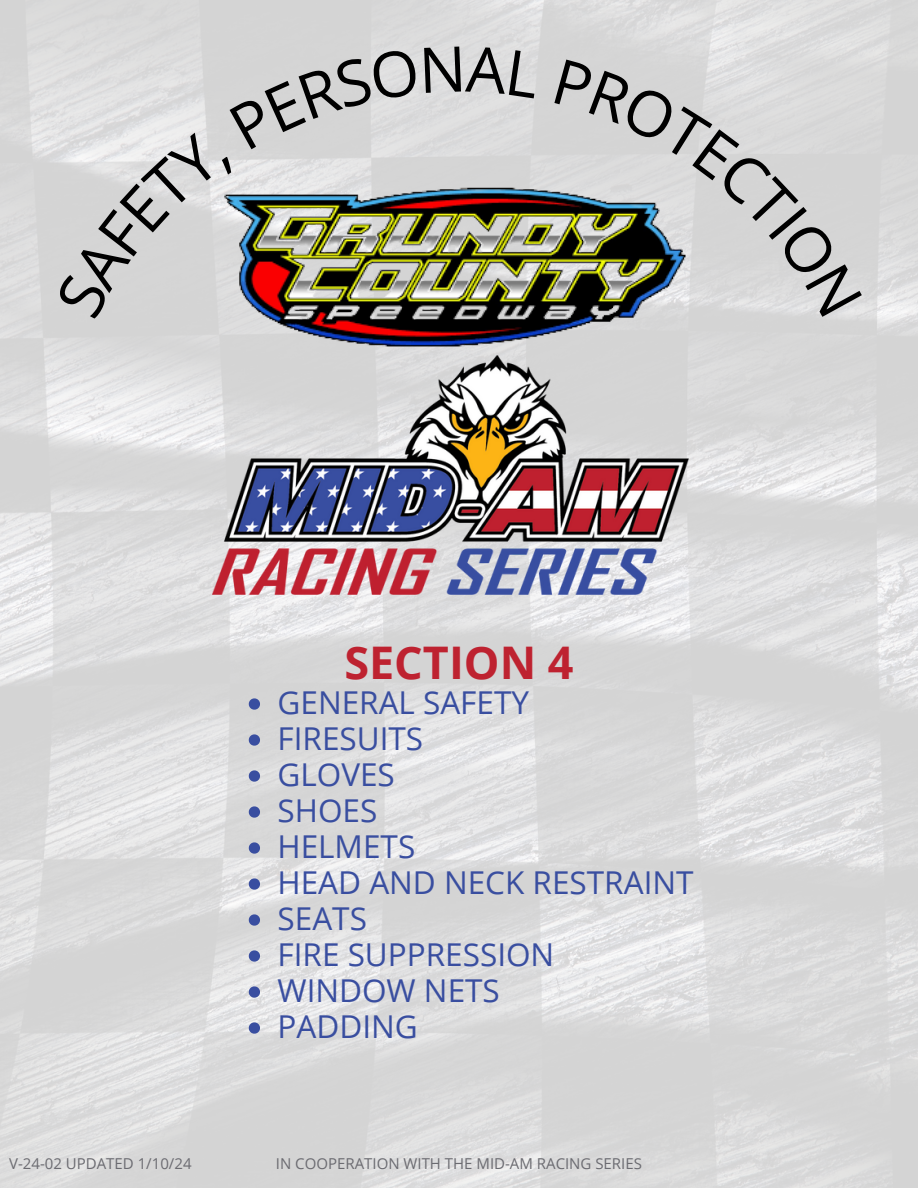
<style>
.page{position:relative;width:918px;height:1188px;background:#fff}
.page>*{position:absolute;margin:0;border:0;box-sizing:border-box;transform-origin:0 0}
.t1{font:700 45px "Open Sans";color:#be2230}
.t2{font:31.5px "Open Sans";color:#394ea0}
.t3{font:15px "Open Sans";color:#6b6b71}
</style>
<div class="page">
<img style="left:0;top:0;width:918px;height:1188px">
<svg style="left:249px;top:698px;width:11px;height:12px"></svg>
<svg style="left:249px;top:734px;width:11px;height:12px"></svg>
<svg style="left:249px;top:770px;width:11px;height:12px"></svg>
<svg style="left:249px;top:806px;width:11px;height:12px"></svg>
<svg style="left:249px;top:842px;width:11px;height:12px"></svg>
<svg style="left:249px;top:878px;width:11px;height:12px"></svg>
<svg style="left:249px;top:914px;width:11px;height:12px"></svg>
<svg style="left:249px;top:950px;width:11px;height:12px"></svg>
<svg style="left:249px;top:986px;width:11px;height:12px"></svg>
<svg style="left:249px;top:1022px;width:11px;height:12px"></svg>
<img style="left:213px;top:356px;width:476px;height:238px">
<img style="left:213px;top:167px;width:492px;height:189px">
<svg style="left:55px;top:46px;width:485px;height:273px;background:#bfbdb7"></svg>
<svg style="left:554px;top:59px;width:308px;height:258px;background:#c2c4c1"></svg>
<p class="t1" style="left:344px;top:631px;width:231px">SECTION 4</p>
<p class="t2" style="left:278px;top:681px;width:253px">GENERAL SAFETY</p>
<p class="t2" style="left:278px;top:717px;width:147px">FIRESUITS</p>
<p class="t2" style="left:278px;top:753px;width:119px">GLOVES</p>
<p class="t2" style="left:278px;top:789px;width:101px">SHOES</p>
<p class="t2" style="left:278px;top:825px;width:139px">HELMETS</p>
<p class="t2" style="left:278px;top:861px;width:417px">HEAD AND NECK RESTRAINT</p>
<p class="t2" style="left:278px;top:897px;width:91px">SEATS</p>
<p class="t2" style="left:278px;top:933px;width:278px">FIRE SUPPRESSION</p>
<p class="t2" style="left:278px;top:969px;width:224px">WINDOW NETS</p>
<p class="t2" style="left:278px;top:1005px;width:142px">PADDING</p>
<p class="t3" style="left:9px;top:1153px;width:184px">V-24-02 UPDATED 1/10/24</p>
<p class="t3" style="left:276px;top:1153px;width:368px">IN COOPERATION WITH THE MID-AM RACING SERIES</p>
</div>
